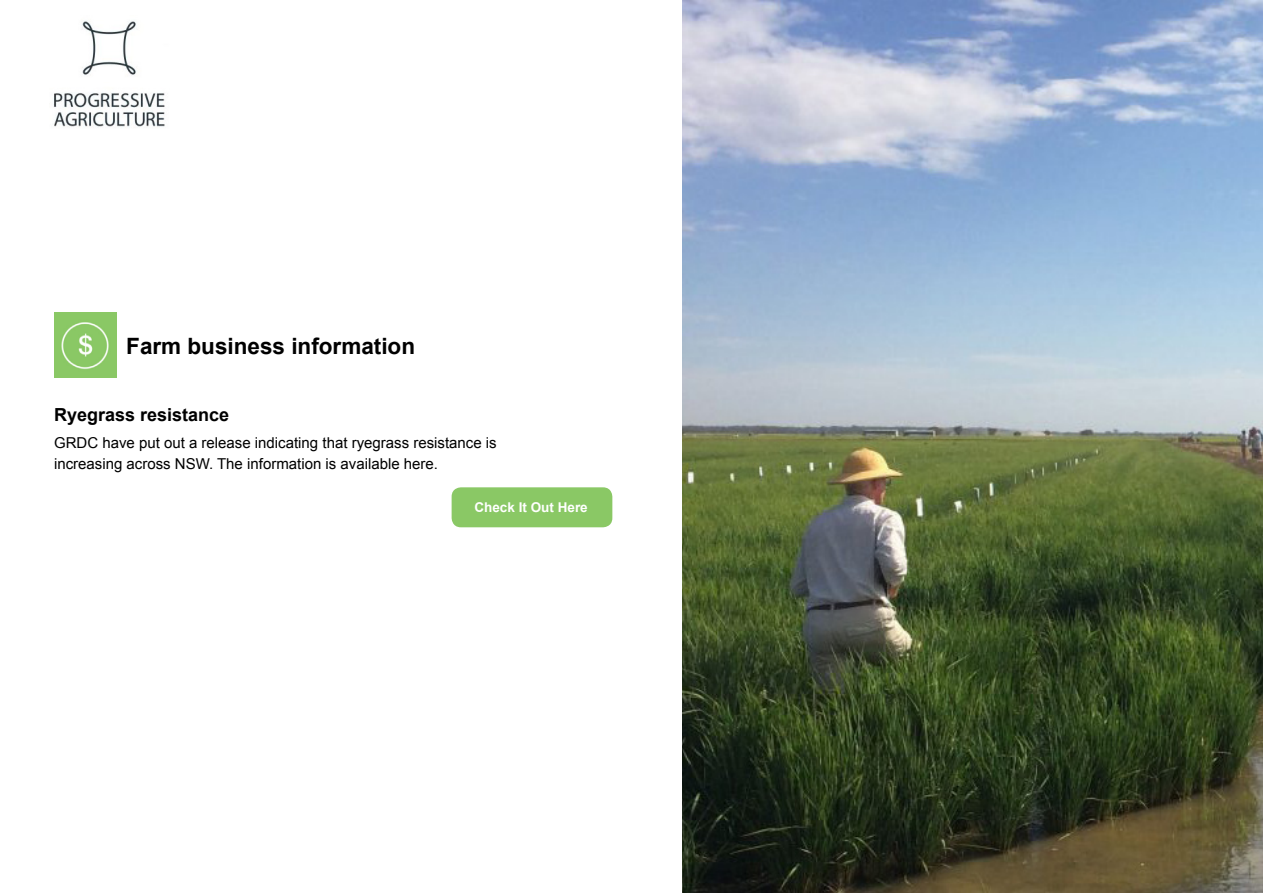
<style>
.page{position:relative;width:1263px;height:893px;background:#fff}
.page>*{position:absolute;margin:0;border:0;box-sizing:border-box;transform-origin:0 0}
.t1{font:700 22.5px "Arial";color:#000}
.t2{font:700 18px "Arial";color:#000}
.t3{font:15px/21.6px "Arial";color:#000}
.t4{font:700 13.5px "Arial";color:#fff}
</style>
<div class="page">
<img style="left:682px;top:0;width:581px;height:893px">
<img style="left:53px;top:21px;width:112px;height:106px">
<div style="left:452px;top:487px;width:160px;height:40px;background:#8ac865;border-radius:9px"></div>
<img style="left:54px;top:313px;width:63px;height:64px">
<h1 class="t1" style="left:126px;top:331px;width:290px">Farm business information</h1>
<p class="t2" style="left:54px;top:403px;width:177px">Ryegrass resistance</p>
<p class="t3" style="left:54px;top:432px;width:444px">GRDC have put out a release indicating that ryegrass resistance is increasing across NSW. The information is available here.</p>
<p class="t4" style="left:474px;top:498px;width:115px">Check It Out Here</p>
</div>
